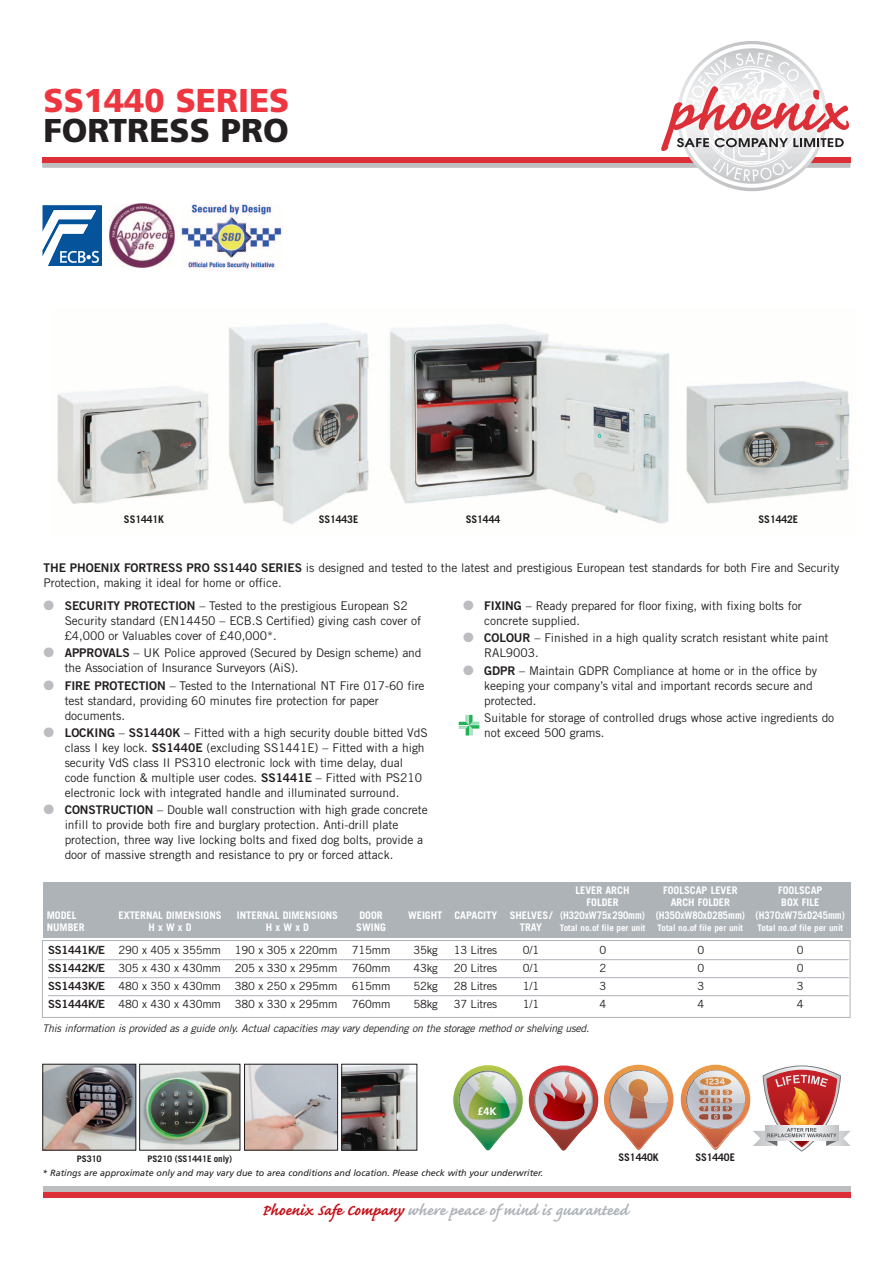
<style>
.page{position:relative;width:893px;height:1263px;background:#fff}
.page>*{position:absolute;margin:0;border:0;box-sizing:border-box;transform-origin:0 0}
.t1{font:900 33px "Frutiger";color:#ee3640}
.t2{font:900 33px "Frutiger";color:#231f20}
.t3{font:700 19.5px "Caflisch Script";color:#aeb3b8}
.t4{font:12px/15px "Trade Gothic";letter-spacing:-.005em;color:#231f20}
.t5{font:11.25px "Trade Gothic";letter-spacing:-.02em;color:#231f20}
.t6{font:700 10.65px "Frutiger";color:#fff}
.t7{font:700 10.5px "Trade Gothic";color:#fff}
.t8{font:italic 10.5px "Trade Gothic";color:#231f20}
.t9{font:700 10.5px "Trade Gothic";letter-spacing:-.01em;color:#231f20}
.t10{font:italic 9px "Frutiger";color:#231f20}
.t11{font:700 9px "Trade Gothic";color:#fff}
.t12{font:700 9px "Trade Gothic";letter-spacing:-.01em;color:#231f20}
.s1{font-family:"Trade Gothic Bold Two"}
.s2{color:#bcbdc0}
.s3{color:#c4121a}
</style>
<div class="page">
<div style="left:43px;top:1187px;width:807px;height:5px;background:#bdbebf"></div>
<div style="left:43px;top:1192px;width:807px;height:5px;background:#dd2f37"></div>
<svg style="left:42px;top:41px;width:808px;height:150px"></svg>
<img style="left:57px;top:323px;width:793px;height:202px">
<div style="left:42px;top:940px;width:808px;height:78px;border:1px solid #aeb3b8"></div>
<hr style="left:48px;top:959px;width:801px;height:1px;background:#aeb3b8">
<hr style="left:48px;top:977px;width:801px;height:1px;background:#aeb3b8">
<hr style="left:48px;top:995px;width:801px;height:1px;background:#aeb3b8">
<svg style="left:43px;top:206px;width:59px;height:59px"></svg>
<img style="left:110px;top:203px;width:64px;height:65px">
<img style="left:45px;top:1066px;width:89px;height:82px">
<div style="left:43px;top:1064px;width:93px;height:86px;border:1px solid #231f20"></div>
<img style="left:141px;top:1066px;width:97px;height:82px">
<div style="left:139px;top:1064px;width:101px;height:86px;border:1px solid #231f20"></div>
<svg style="left:459px;top:715px;width:20px;height:20px"></svg>
<svg style="left:529px;top:1065px;width:69px;height:86px"></svg>
<svg style="left:604px;top:1065px;width:69px;height:86px"></svg>
<img style="left:629px;top:1101px;width:19px;height:17px">
<img style="left:628px;top:1079px;width:23px;height:22px">
<img style="left:453px;top:1065px;width:70px;height:86px">
<svg style="left:681px;top:1065px;width:170px;height:86px"></svg>
<div style="left:43px;top:882px;width:807px;height:55px;background:#aeb3b8"></div>
<img style="left:181px;top:203px;width:102px;height:68px">
<img style="left:246px;top:1066px;width:90px;height:82px">
<div style="left:244px;top:1064px;width:94px;height:86px;border:1px solid #231f20"></div>
<img style="left:343px;top:1066px;width:72px;height:82px">
<div style="left:341px;top:1064px;width:76px;height:86px;border:1px solid #231f20"></div>
<p class="t1" style="left:44px;top:87px;width:247px">SS1440 SERIES</p>
<p class="t2" style="left:44px;top:117px;width:247px">FORTRESS PRO</p>
<p class="t9" style="left:124px;top:516px;width:42px">SS1441K</p>
<p class="t9" style="left:319px;top:516px;width:41px">SS1443E</p>
<p class="t9" style="left:466px;top:516px;width:36px">SS1444</p>
<p class="t9" style="left:759px;top:516px;width:41px">SS1442E</p>
<p class="t4" style="left:44px;top:562px;width:798px"><span class="s1">THE PHOENIX FORTRESS PRO SS1440 SERIES</span> is designed and tested to the latest and prestigious European test standards for both Fire and Security<br>Protection, making it ideal for home or office.</p>
<p class="t4" style="left:65px;top:599px;width:358px;text-indent:-21px"><span class="s2">●</span> <span class="s1">SECURITY PROTECTION</span> – Tested to the prestigious European S2<br>Security standard (EN14450 – ECB.S Certified) giving cash cover of £4,000 or Valuables cover of £40,000*.</p>
<p class="t4" style="left:65px;top:647px;width:358px;text-indent:-21px"><span class="s2">●</span> <span class="s1">APPROVALS</span> – UK Police approved (Secured by Design scheme) and the Association of Insurance Surveyors (AiS).</p>
<p class="t4" style="left:65px;top:679px;width:361px;text-indent:-21px"><span class="s2">●</span> <span class="s1">FIRE PROTECTION</span> – Tested to the International NT Fire 017-60 fire test standard, providing 60 minutes fire protection for paper documents.</p>
<p class="t4" style="left:65px;top:726px;width:365px;text-indent:-21px"><span class="s2">●</span> <span class="s1">LOCKING</span> – <span class="s1">SS1440K</span> – Fitted with a high security double bitted VdS class I key lock. <span class="s1">SS1440E</span> (excluding SS1441E) – Fitted with a high security VdS class II PS310 electronic lock with time delay, dual code function &amp; multiple user codes. <span class="s1">SS1441E</span> – Fitted with PS210 electronic lock with integrated handle and illuminated surround.</p>
<p class="t4" style="left:65px;top:803px;width:365px;text-indent:-21px"><span class="s2">●</span> <span class="s1">CONSTRUCTION</span> – Double wall construction with high grade concrete infill to provide both fire and burglary protection. Anti-drill plate protection, three way live locking bolts and fixed dog bolts, provide a door of massive strength and resistance to pry or forced attack.</p>
<p class="t4" style="left:484px;top:599px;width:319px;text-indent:-21px"><span class="s2">●</span> <span class="s1">FIXING</span> – Ready prepared for floor fixing, with fixing bolts for concrete supplied.</p>
<p class="t4" style="left:484px;top:632px;width:346px;text-indent:-21px"><span class="s2">●</span> <span class="s1">COLOUR</span> – Finished in a high quality scratch resistant white paint<br>RAL9003.</p>
<p class="t4" style="left:484px;top:664px;width:334px;text-indent:-21px"><span class="s2">●</span> <span class="s1">GDPR</span> – Maintain GDPR Compliance at home or in the office by keeping your company’s vital and important records secure and protected.</p>
<p class="t4" style="left:484px;top:711px;width:352px">Suitable for storage of controlled drugs whose active ingredients do not exceed 500 grams.</p>
<p class="t7" style="left:575px;top:886px;width:55px">LEVER ARCH</p>
<p class="t7" style="left:663px;top:886px;width:76px">FOOLSCAP LEVER</p>
<p class="t7" style="left:778px;top:886px;width:46px">FOOLSCAP</p>
<p class="t7" style="left:586px;top:898px;width:34px">FOLDER</p>
<p class="t7" style="left:671px;top:898px;width:61px">ARCH FOLDER</p>
<p class="t7" style="left:781px;top:898px;width:40px">BOX FILE</p>
<p class="t7" style="left:47px;top:911px;width:31px">MODEL</p>
<p class="t7" style="left:119px;top:911px;width:104px">EXTERNAL DIMENSIONS</p>
<p class="t7" style="left:237px;top:911px;width:103px">INTERNAL DIMENSIONS</p>
<p class="t7" style="left:359px;top:911px;width:25px">DOOR</p>
<p class="t7" style="left:408px;top:911px;width:438px">WEIGHT CAPACITY SHELVES/ (H320xW75x290mm) (H350xW80xD285mm) (H370xW75xD245mm)</p>
<p class="t7" style="left:47px;top:924px;width:39px">NUMBER</p>
<p class="t7" style="left:148px;top:924px;width:45px">H x W x D</p>
<p class="t7" style="left:266px;top:924px;width:45px">H x W x D</p>
<p class="t7" style="left:356px;top:924px;width:31px">SWING</p>
<p class="t7" style="left:520px;top:924px;width:24px">TRAY</p>
<p class="t11" style="left:560px;top:925px;width:87px">Total no.of file per unit</p>
<p class="t11" style="left:657px;top:925px;width:87px">Total no.of file per unit</p>
<p class="t11" style="left:757px;top:925px;width:87px">Total no.of file per unit</p>
<p class="t5" style="left:48px;top:945px;width:291px"><span class="s1">SS1441K/E</span> 290 x 405 x 355mm 190 x 305 x 220mm</p>
<p class="t5" style="left:352px;top:945px;width:40px">715mm</p>
<p class="t5" style="left:413px;top:945px;width:26px">35kg</p>
<p class="t5" style="left:454px;top:945px;width:45px">13 Litres</p>
<p class="t5" style="left:523px;top:945px;width:18px">0/1</p>
<p class="t5" style="left:599px;top:945px;width:8px">0</p>
<p class="t5" style="left:697px;top:945px;width:8px">0</p>
<p class="t5" style="left:797px;top:945px;width:8px">0</p>
<p class="t5" style="left:48px;top:963px;width:291px"><span class="s1">SS1442K/E</span> 305 x 430 x 430mm 205 x 330 x 295mm</p>
<p class="t5" style="left:352px;top:963px;width:40px">760mm</p>
<p class="t5" style="left:413px;top:963px;width:26px">43kg</p>
<p class="t5" style="left:454px;top:963px;width:45px">20 Litres</p>
<p class="t5" style="left:523px;top:963px;width:18px">0/1</p>
<p class="t5" style="left:599px;top:963px;width:8px">2</p>
<p class="t5" style="left:697px;top:963px;width:8px">0</p>
<p class="t5" style="left:797px;top:963px;width:8px">0</p>
<p class="t5" style="left:48px;top:981px;width:291px"><span class="s1">SS1443K/E</span> 480 x 350 x 430mm 380 x 250 x 295mm</p>
<p class="t5" style="left:352px;top:981px;width:40px">615mm</p>
<p class="t5" style="left:413px;top:981px;width:26px">52kg</p>
<p class="t5" style="left:454px;top:981px;width:45px">28 Litres</p>
<p class="t5" style="left:523px;top:981px;width:18px">1/1</p>
<p class="t5" style="left:599px;top:981px;width:8px">3</p>
<p class="t5" style="left:697px;top:981px;width:8px">3</p>
<p class="t5" style="left:797px;top:981px;width:8px">3</p>
<p class="t5" style="left:48px;top:999px;width:291px"><span class="s1">SS1444K/E</span> 480 x 430 x 430mm 380 x 330 x 295mm</p>
<p class="t5" style="left:352px;top:999px;width:40px">760mm</p>
<p class="t5" style="left:413px;top:999px;width:26px">58kg</p>
<p class="t5" style="left:454px;top:999px;width:45px">37 Litres</p>
<p class="t5" style="left:523px;top:999px;width:18px">1/1</p>
<p class="t5" style="left:599px;top:999px;width:8px">4</p>
<p class="t5" style="left:697px;top:999px;width:8px">4</p>
<p class="t5" style="left:797px;top:999px;width:8px">4</p>
<p class="t8" style="left:43px;top:1024px;width:551px">This information is provided as a guide only. Actual capacities may vary depending on the storage method or shelving used.</p>
<p class="t12" style="left:77px;top:1155px;width:26px">PS310</p>
<p class="t12" style="left:148px;top:1155px;width:86px">PS210 (SS1441E only)</p>
<p class="t6" style="left:478px;top:1107px;width:21px">£4K</p>
<p class="t10" style="left:43px;top:1169px;width:502px">* Ratings are approximate only and may vary due to area conditions and location. Please check with your underwriter.</p>
<p class="t9" style="left:618px;top:1153px;width:42px">SS1440K</p>
<p class="t3" style="left:262px;top:1203px;width:368px"><span class="s3">Phoenix Safe Company</span> where peace of mind is guaranteed</p>
<p class="t9" style="left:695px;top:1153px;width:41px">SS1440E</p>
</div>
